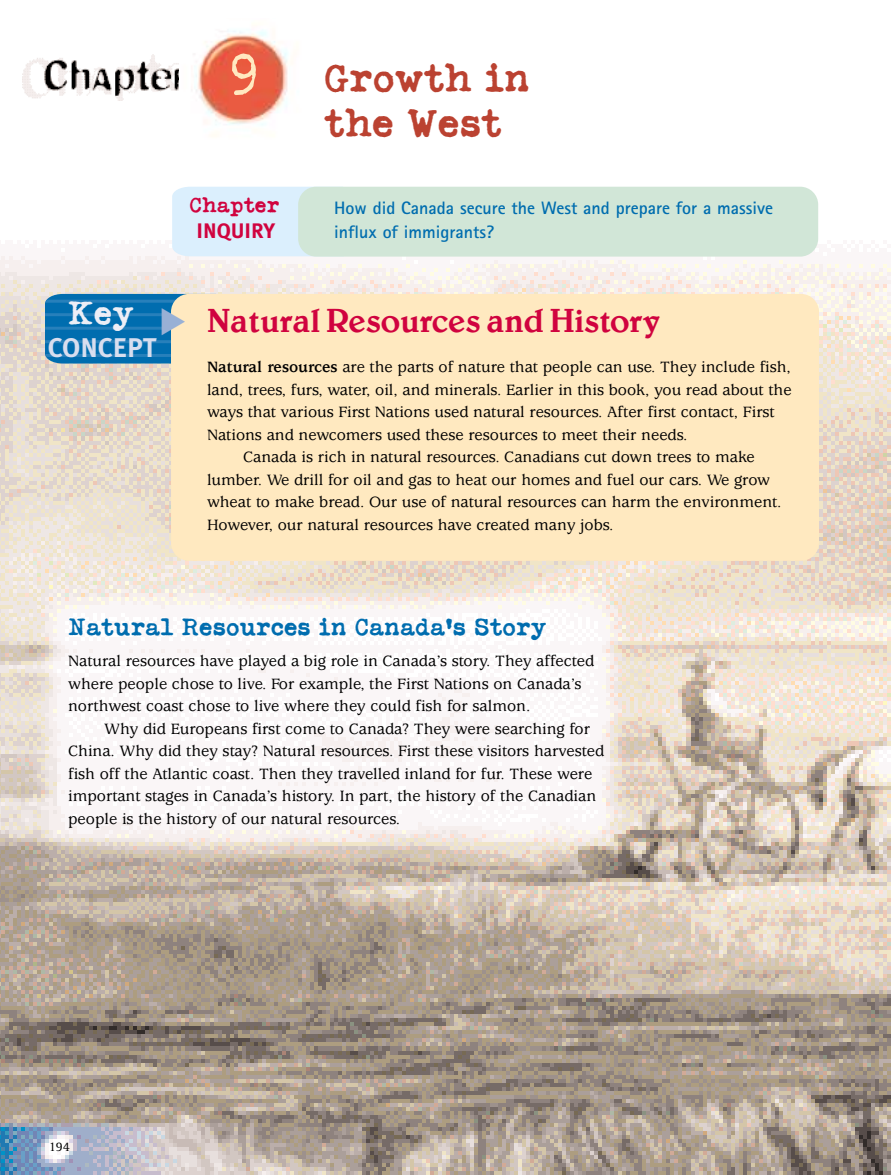
<style>
.page{position:relative;width:891px;height:1175px;background:#fff}
.page>*{position:absolute;margin:0;border:0;box-sizing:border-box;transform-origin:0 0}
.t1{font:700 39px/45px "Typeka Taxi";color:#bb4231}
.t2{font:33px "Belton";color:#d0033f}
.t3{font:700 33px "Typeka Taxi";color:#edeef6}
.t4{font:700 27px "Meta Plus";color:#d8deef}
.t5{font:700 24px "Typeka Taxi";color:#006daf}
.t6{font:700 21px "Typeka Taxi";color:#d0033f}
.t7{font:700 21px "Meta Plus";color:#d0033f}
.t8{font:700 18px/24px "Rotis Sans Serif";color:#006daf}
.t9{font:500 16.5px/22.5px "Usherwood";color:#000}
.t10{font:13.5px "Rotis Serif";color:#000}
.s1{font-family:"Trixie Text";font-weight:400;font-size:61.05px;color:#ffe9c0}
.s2{font-weight:700}
</style>
<div class="page">
<img style="left:0;top:100px;width:891px;height:1074px">
<img style="left:142px;top:54px;width:221px;height:89px">
<img style="left:22px;top:55px;width:158px;height:45px">
<div style="left:171px;top:294px;width:648px;height:267px;background:#ffe9c0;border-radius:18px"></div>
<img style="left:180px;top:30px;width:124px;height:111px">
<div style="left:172px;top:187px;width:140px;height:69px;background:#dbeffd"></div>
<div style="left:298px;top:187px;width:520px;height:69px;background:#d1e6d7;border-radius:18px"></div>
<svg style="left:45px;top:294px;width:142px;height:69px;background:#247eb3"></svg>
<h1 class="t1" style="left:324px;top:60px;width:207px;text-indent:-97px"><span class="s1">9</span> Growth in the West</h1>
<h2 class="t3" style="left:68px;top:300px;width:67px">Key</h2>
<h3 class="t4" style="left:48px;top:338px;width:110px">CONCEPT</h3>
<p class="t6" style="left:189px;top:197px;width:92px">Chapter</p>
<p class="t7" style="left:197px;top:224px;width:80px">INQUIRY</p>
<p class="t8" style="left:334px;top:198px;width:441px">How did Canada secure the West and prepare for a massive influx of immigrants?</p>
<h2 class="t2" style="left:207px;top:308px;width:455px">Natural Resources and History</h2>
<p class="t9" style="left:207px;top:357px;width:585px"><span class="s2">Natural resources</span> are the parts of nature that people can use. They include fish,</p>
<p class="t9" style="left:207px;top:380px;width:586px">land, trees, furs, water, oil, and minerals. Earlier in this book, you read about the</p>
<p class="t9" style="left:207px;top:402px;width:569px">ways that various First Nations used natural resources. After first contact, First</p>
<p class="t9" style="left:207px;top:425px;width:482px">Nations and newcomers used these resources to meet their needs.</p>
<p class="t9" style="left:243px;top:447px;width:513px">Canada is rich in natural resources. Canadians cut down trees to make</p>
<p class="t9" style="left:207px;top:470px;width:565px">lumber. We drill for oil and gas to heat our homes and fuel our cars. We grow</p>
<p class="t9" style="left:207px;top:492px;width:576px">wheat to make bread. Our use of natural resources can harm the environment.</p>
<p class="t9" style="left:207px;top:515px;width:408px">However, our natural resources have created many jobs.</p>
<h3 class="t5" style="left:68px;top:617px;width:480px">Natural Resources in Canada’s Story</h3>
<p class="t9" style="left:68px;top:651px;width:528px">Natural resources have played a big role in Canada’s story. They affected where people chose to live. For example, the First Nations on Canada’s northwest coast chose to live where they could fish for salmon.</p>
<p class="t9" style="left:68px;top:718px;width:538px;text-indent:36px">Why did Europeans first come to Canada? They were searching for China. Why did they stay? Natural resources. First these visitors harvested fish off the Atlantic coast. Then they travelled inland for fur. These were important stages in Canada’s history. In part, the history of the Canadian people is the history of our natural resources.</p>
<p class="t10" style="left:49px;top:1141px;width:23px">194</p>
</div>
